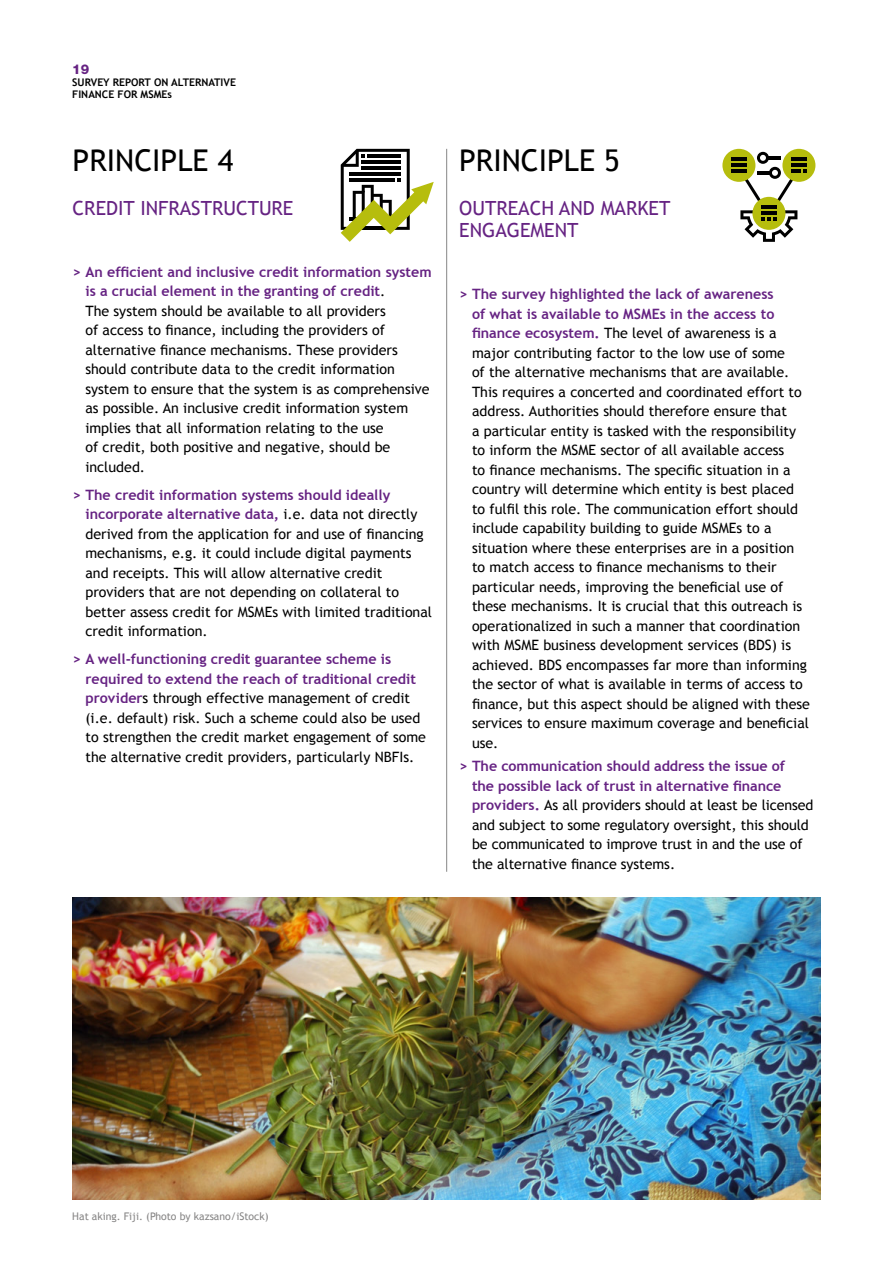
<style>
.page{position:relative;width:893px;height:1263px;background:#fff}
.page>*{position:absolute;margin:0;border:0;box-sizing:border-box;transform-origin:0 0}
.t1{font:30px "Trebuchet MS";color:#000}
.t2{font:19.5px/22.5px "Trebuchet MS";color:#662383}
.t3{font:14.25px/19.5px "Trebuchet MS";color:#000}
.t4{font:800 13.5px "Helvetica Neue";color:#662383}
.t5{font:700 10.5px/12px "Trebuchet MS";color:#000}
.t6{font:10.5px "Trebuchet MS";color:#878686}
.s1{font-weight:700;color:#662383}
</style>
<div class="page">
<hr style="left:446px;top:149px;width:1px;height:723px;background:#878787">
<img style="left:72px;top:897px;width:749px;height:302px">
<svg style="left:341px;top:149px;width:93px;height:93px"></svg>
<div style="left:752px;top:197px;width:33px;height:33px;background:#b6bd0d;border-radius:50%"></div>
<div style="left:722px;top:149px;width:33px;height:33px;background:#b6bd0d;border-radius:50%"></div>
<hr style="left:731px;top:158px;width:15px;height:3px;background:#000">
<hr style="left:731px;top:164px;width:15px;height:3px;background:#000">
<hr style="left:731px;top:170px;width:15px;height:3px;background:#000">
<div style="left:782px;top:149px;width:33px;height:33px;background:#b6bd0d;border-radius:50%"></div>
<svg style="left:744px;top:152px;width:62px;height:50px"></svg>
<svg style="left:740px;top:210px;width:57px;height:32px"></svg>
<hr style="left:761px;top:206px;width:15px;height:3px;background:#000">
<hr style="left:761px;top:212px;width:15px;height:3px;background:#000">
<p class="t4" style="left:72px;top:61px;width:19px">19</p>
<p class="t5" style="left:72px;top:76px;width:165px">SURVEY REPORT ON ALTERNATIVE<br>FINANCE FOR MSMEs</p>
<h1 class="t1" style="left:73px;top:143px;width:162px">PRINCIPLE 4</h1>
<h2 class="t2" style="left:73px;top:197px;width:222px">CREDIT INFRASTRUCTURE</h2>
<p class="t3" style="left:85px;top:262px;width:348px;text-indent:-13px"><span class="s1">&gt; An efficient and inclusive credit information system is a crucial element in the granting of credit</span>.<br>The system should be available to all providers<br>of access to finance, including the providers of alternative finance mechanisms. These providers should contribute data to the credit information system to ensure that the system is as comprehensive as possible. An inclusive credit information system implies that all information relating to the use<br>of credit, both positive and negative, should be included.</p>
<p class="t3" style="left:85px;top:485px;width:348px;text-indent:-13px"><span class="s1">&gt; The credit information systems should ideally incorporate alternative data,</span> i.e. data not directly derived from the application for and use of financing mechanisms, e.g. it could include digital payments and receipts. This will allow alternative credit providers that are not depending on collateral to better assess credit for MSMEs with limited traditional credit information.</p>
<p class="t3" style="left:85px;top:650px;width:342px;text-indent:-13px"><span class="s1">&gt; A well-functioning credit guarantee scheme is required to extend the reach of traditional credit provider</span>s through effective management of credit (i.e. default) risk. Such a scheme could also be used to strengthen the credit market engagement of some the alternative credit providers, particularly NBFIs.</p>
<h1 class="t1" style="left:459px;top:143px;width:162px">PRINCIPLE 5</h1>
<h2 class="t2" style="left:459px;top:197px;width:213px">OUTREACH AND MARKET<br>ENGAGEMENT</h2>
<p class="t3" style="left:472px;top:285px;width:339px;text-indent:-13px"><span class="s1">&gt; The survey highlighted the lack of awareness<br>of what is available to MSMEs in the access to finance ecosystem.</span> The level of awareness is a major contributing factor to the low use of some<br>of the alternative mechanisms that are available.<br>This requires a concerted and coordinated effort to address. Authorities should therefore ensure that<br>a particular entity is tasked with the responsibility to inform the MSME sector of all available access<br>to finance mechanisms. The specific situation in a country will determine which entity is best placed to fulfil this role. The communication effort should include capability building to guide MSMEs to a situation where these enterprises are in a position to match access to finance mechanisms to their particular needs, improving the beneficial use of these mechanisms. It is crucial that this outreach is operationalized in such a manner that coordination with MSME business development services (BDS) is achieved. BDS encompasses far more than informing the sector of what is available in terms of access to finance, but this aspect should be aligned with these services to ensure maximum coverage and beneficial use.</p>
<p class="t3" style="left:472px;top:757px;width:343px;text-indent:-13px"><span class="s1">&gt; The communication should address the issue of<br>the possible lack of trust in alternative finance providers.</span> As all providers should at least be licensed and subject to some regulatory oversight, this should be communicated to improve trust in and the use of the alternative finance systems.</p>
<p class="t6" style="left:72px;top:1210px;width:198px">Hat aking. Fiji. (Photo by kazsano/iStock)</p>
</div>
